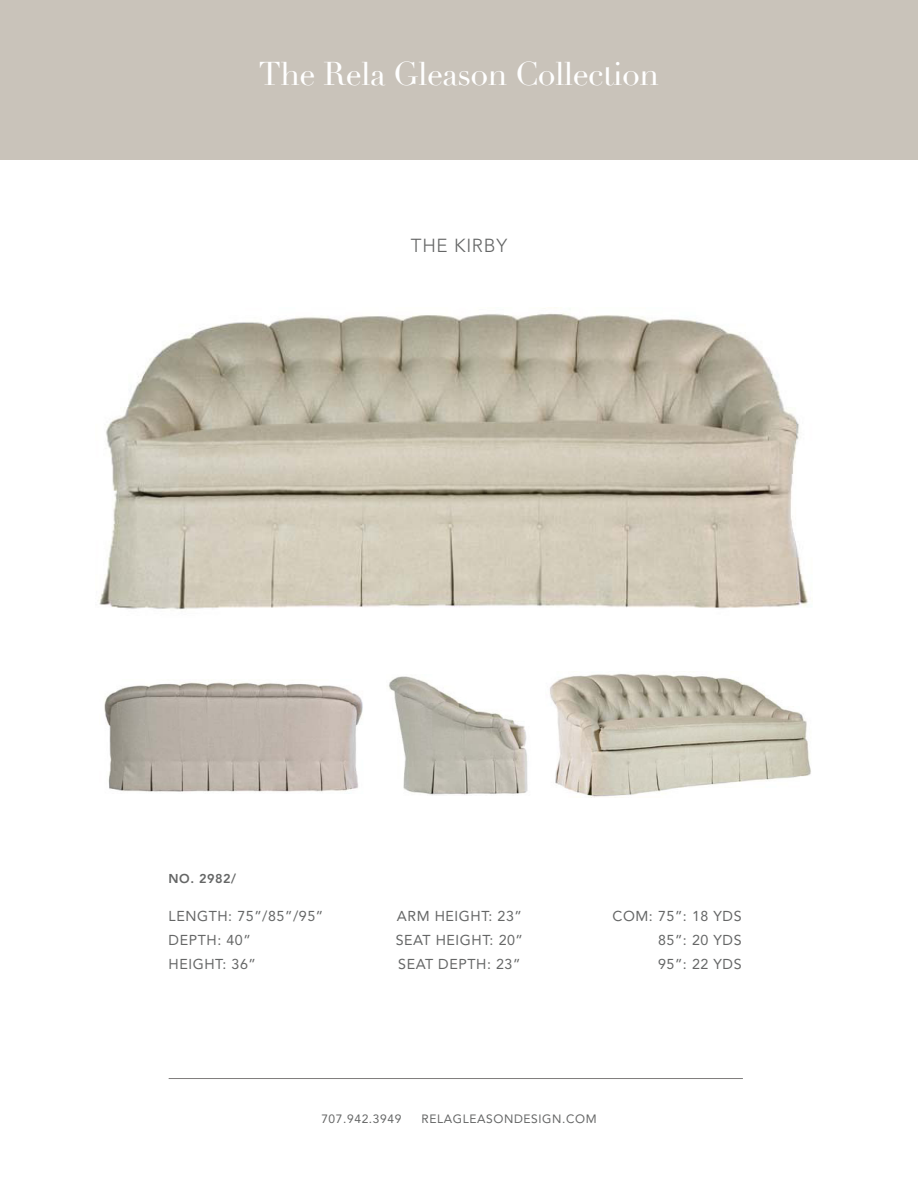
<style>
.page{position:relative;width:918px;height:1188px;background:#fff}
.page>*{position:absolute;margin:0;border:0;box-sizing:border-box;transform-origin:0 0}
.t1{font:32.25px "Didot";letter-spacing:-.02em;color:#fff}
.t2{font:300 18.75px "Avenir";letter-spacing:.04em;color:#656666}
.tab1{font:14.25px "Avenir";letter-spacing:.04em;color:#656666}
.t3{font:800 12.75px "Avenir";letter-spacing:.04em;color:#656666}
.t4{font:12px "Avenir";letter-spacing:.05em;color:#656666}
</style>
<div class="page">
<div style="left:0;top:0;width:918px;height:159px;background:#c9c3ba"></div>
<hr style="left:169px;top:1078px;width:574px;height:1px;background:#7e7c7b">
<img style="left:98px;top:307px;width:710px;height:303px">
<img style="left:104px;top:682px;width:259px;height:110px">
<img style="left:389px;top:676px;width:139px;height:119px">
<img style="left:550px;top:673px;width:261px;height:124px">
<p class="t1" style="left:259px;top:55px;width:402px">The Rela Gleason Collection</p>
<p class="t2" style="left:411px;top:234px;width:98px">THE KIRBY</p>
<p class="t3" style="left:169px;top:871px;width:69px">NO. 2982/</p>
<p class="tab1" style="left:169px;top:908px;width:156px">LENGTH: 75”/85”/95”</p>
<p class="tab1" style="left:397px;top:908px;width:127px">ARM HEIGHT: 23”</p>
<p class="tab1" style="left:612px;top:908px;width:131px">COM: 75”: 18 YDS</p>
<p class="tab1" style="left:169px;top:932px;width:84px">DEPTH: 40”</p>
<p class="tab1" style="left:396px;top:932px;width:129px">SEAT HEIGHT: 20”</p>
<p class="tab1" style="left:658px;top:932px;width:85px">85”: 20 YDS</p>
<p class="tab1" style="left:169px;top:956px;width:89px">HEIGHT: 36”</p>
<p class="tab1" style="left:398px;top:956px;width:124px">SEAT DEPTH: 23”</p>
<p class="tab1" style="left:658px;top:956px;width:85px">95”: 22 YDS</p>
<p class="t4" style="left:321px;top:1112px;width:81px">707.942.3949</p>
<p class="t4" style="left:422px;top:1112px;width:176px">RELAGLEASONDESIGN.COM</p>
</div>
